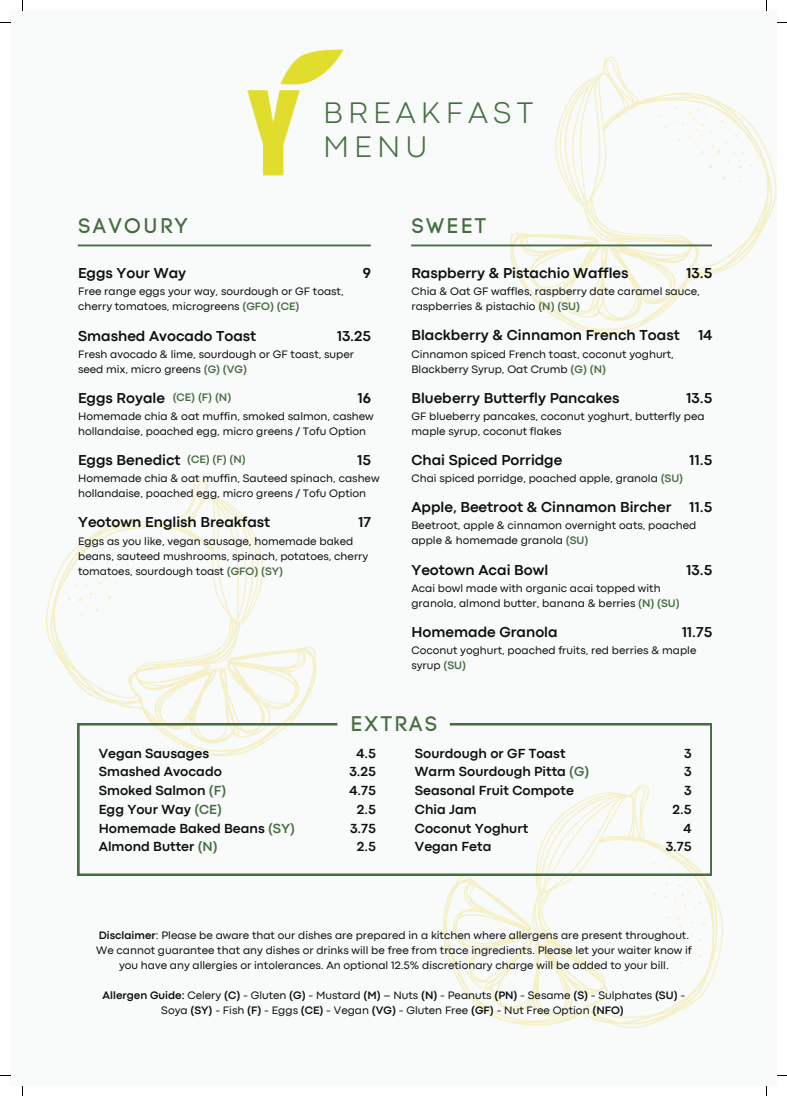
<style>
.page{position:relative;width:787px;height:1096px;background:#fff}
.page>*{position:absolute;margin:0;border:0;box-sizing:border-box;transform-origin:0 0}
.t1{font:300 31px/33.5px "Codec Pro";letter-spacing:.165em;color:#466d40}
.t2{font:20.88px "Code Pro Normal LC";letter-spacing:.115em;color:#466d40}
.t3{font:700 15px "Codec Pro";color:#0c0e0f}
.t4{font:700 13.75px/18.8px "Codec Pro";color:#0c0e0f}
.t5{font:11.25px/15px "Codec Pro";color:#0c0e0f}
.t6{font:700 11.25px "Codec Pro";color:#466d40}
.s1{font-weight:700;color:#466d40}
.s2{font-size:11.25px;color:#466d40}
.s3{color:#466d40}
.s4{font-weight:700}
</style>
<div class="page">
<div style="left:10px;top:10px;width:767px;height:1076px;background:#f9fafa"></div>
<svg style="left:509px;top:56px;width:268px;height:279px"></svg>
<img style="left:247px;top:49px;width:96px;height:127px">
<svg style="left:46px;top:479px;width:271px;height:278px"></svg>
<svg style="left:442px;top:875px;width:281px;height:153px"></svg>
<svg style="left:78px;top:723px;width:634px;height:152px"></svg>
<hr style="left:78px;top:244px;width:293px;height:2px;background:#466d40">
<hr style="left:411px;top:244px;width:301px;height:2px;background:#466d40">
<svg style="left:337px;top:723px;width:113px;height:19px"></svg>
<h2 class="t2" style="left:78px;top:213px;width:111px">SAVOURY</h2>
<h3 class="t3" style="left:78px;top:264px;width:110px">Eggs Your Way</h3>
<h1 class="t1" style="left:323px;top:96px;width:212px">BREAKFAST<br>MENU</h1>
<h3 class="t3" style="left:363px;top:264px;width:10px">9</h3>
<h2 class="t2" style="left:411px;top:213px;width:76px">SWEET</h2>
<h3 class="t3" style="left:411px;top:264px;width:219px">Raspberry &amp; Pistachio Waffles</h3>
<h3 class="t3" style="left:686px;top:264px;width:27px">13.5</h3>
<p class="t5" style="left:78px;top:284px;width:267px">Free range eggs your way, sourdough or GF toast, cherry tomatoes, microgreens <span class="s1">(GFO) (CE)</span></p>
<p class="t5" style="left:78px;top:346px;width:277px">Fresh avocado &amp; lime, sourdough or GF toast, super seed mix, micro greens <span class="s1">(G) (VG)</span></p>
<p class="t5" style="left:78px;top:408px;width:297px">Homemade chia &amp; oat muffin, smoked salmon, cashew hollandaise, poached egg, micro greens / Tofu Option</p>
<h3 class="t3" style="left:78px;top:326px;width:180px">Smashed Avocado Toast</h3>
<h3 class="t3" style="left:337px;top:326px;width:35px">13.25</h3>
<h3 class="t3" style="left:78px;top:389px;width:88px">Eggs Royale</h3>
<p class="t6" style="left:173px;top:390px;width:60px">(CE) (F) (N)</p>
<h3 class="t3" style="left:358px;top:389px;width:15px">16</h3>
<h3 class="t3" style="left:78px;top:451px;width:169px">Eggs Benedict <span class="s2">(CE) (F) (N)</span></h3>
<p class="t5" style="left:78px;top:471px;width:303px">Homemade chia &amp; oat muffin, Sauteed spinach, cashew hollandaise, poached egg, micro greens / Tofu Option</p>
<h3 class="t3" style="left:357px;top:451px;width:15px">15</h3>
<p class="t5" style="left:411px;top:284px;width:290px">Chia &amp; Oat GF waffles, raspberry date caramel sauce, raspberries &amp; pistachio <span class="s1">(N) (SU)</span></p>
<h3 class="t3" style="left:411px;top:326px;width:270px">Blackberry &amp; Cinnamon French Toast</h3>
<p class="t5" style="left:411px;top:346px;width:264px">Cinnamon spiced French toast, coconut yoghurt,<br>Blackberry Syrup, Oat Crumb <span class="s1">(G) (N)</span></p>
<h3 class="t3" style="left:698px;top:326px;width:15px">14</h3>
<h3 class="t3" style="left:411px;top:389px;width:210px">Blueberry Butterfly Pancakes</h3>
<h3 class="t3" style="left:686px;top:389px;width:27px">13.5</h3>
<p class="t5" style="left:411px;top:408px;width:295px">GF blueberry pancakes, coconut yoghurt, butterfly pea maple syrup, coconut flakes</p>
<p class="t5" style="left:411px;top:470px;width:273px">Chai spiced porridge, poached apple, granola <span class="s1">(SU)</span></p>
<h3 class="t3" style="left:411px;top:451px;width:152px">Chai Spiced Porridge</h3>
<h3 class="t3" style="left:690px;top:451px;width:24px">11.5</h3>
<h3 class="t3" style="left:78px;top:513px;width:194px">Yeotown English Breakfast</h3>
<p class="t5" style="left:78px;top:533px;width:292px">Eggs as you like, vegan sausage, homemade baked beans, sauteed mushrooms, spinach, potatoes, cherry tomatoes, sourdough toast <span class="s1">(GFO) (SY)</span></p>
<h3 class="t3" style="left:358px;top:513px;width:14px">17</h3>
<h3 class="t3" style="left:411px;top:498px;width:262px">Apple, Beetroot &amp; Cinnamon Bircher</h3>
<h3 class="t3" style="left:690px;top:498px;width:24px">11.5</h3>
<p class="t5" style="left:411px;top:518px;width:286px">Beetroot, apple &amp; cinnamon overnight oats, poached apple &amp; homemade granola <span class="s1">(SU)</span></p>
<h3 class="t3" style="left:411px;top:560px;width:138px">Yeotown Acai Bowl</h3>
<h3 class="t3" style="left:686px;top:560px;width:27px">13.5</h3>
<p class="t5" style="left:411px;top:580px;width:270px">Acai bowl made with organic acai topped with granola, almond butter, banana &amp; berries <span class="s1">(N) (SU)</span></p>
<h3 class="t3" style="left:411px;top:623px;width:148px">Homemade Granola</h3>
<h3 class="t3" style="left:682px;top:623px;width:32px">11.75</h3>
<p class="t5" style="left:411px;top:642px;width:286px">Coconut yoghurt, poached fruits, red berries &amp; maple syrup <span class="s1">(SU)</span></p>
<h2 class="t2" style="left:350px;top:711px;width:88px">EXTRAS</h2>
<p class="t4" style="left:99px;top:743px;width:198px">Vegan Sausages<br>Smashed Avocado<br>Smoked Salmon <span class="s3">(F)<br></span>Egg Your Way <span class="s3">(CE)<br></span>Homemade Baked Beans <span class="s3">(SY)<br></span>Almond Butter <span class="s3">(N)</span></p>
<p class="t4" style="left:415px;top:743px;width:176px">Sourdough or GF Toast<br>Warm Sourdough Pitta <span class="s3">(G)<br></span>Seasonal Fruit Compote<br>Chia Jam<br>Coconut Yoghurt<br>Vegan Feta</p>
<p class="t4" style="left:349px;top:743px;width:28px;text-align:center">4.5<br>3.25<br>4.75<br>2.5<br>3.75<br>2.5</p>
<p class="t4" style="left:666px;top:743px;width:27px;text-align:right">3<br>3<br>3<br>2.5<br>4<br>3.75</p>
<p class="t5" style="left:96px;top:927px;width:597px;text-align:center"><span class="s4">Disclaimer</span>: Please be aware that our dishes are prepared in a kitchen where allergens are present throughout.<br>We cannot guarantee that any dishes or drinks will be free from trace ingredients. Please let your waiter know if you have any allergies or intolerances. An optional 12.5% discretionary charge will be added to your bill.</p>
<p class="t5" style="left:103px;top:987px;width:584px;text-align:center"><span class="s4">Allergen Guide:</span> Celery <span class="s4">(C)</span> - Gluten <span class="s4">(G)</span> - Mustard <span class="s4">(M)</span> – Nuts <span class="s4">(N)</span> - Peanuts <span class="s4">(PN)</span> - Sesame <span class="s4">(S)</span> - Sulphates <span class="s4">(SU)</span> -<br>Soya <span class="s4">(SY)</span> - Fish <span class="s4">(F)</span> - Eggs <span class="s4">(CE)</span> - Vegan <span class="s4">(VG)</span> - Gluten Free <span class="s4">(GF)</span> - Nut Free Option <span class="s4">(NFO)</span></p>
</div>
